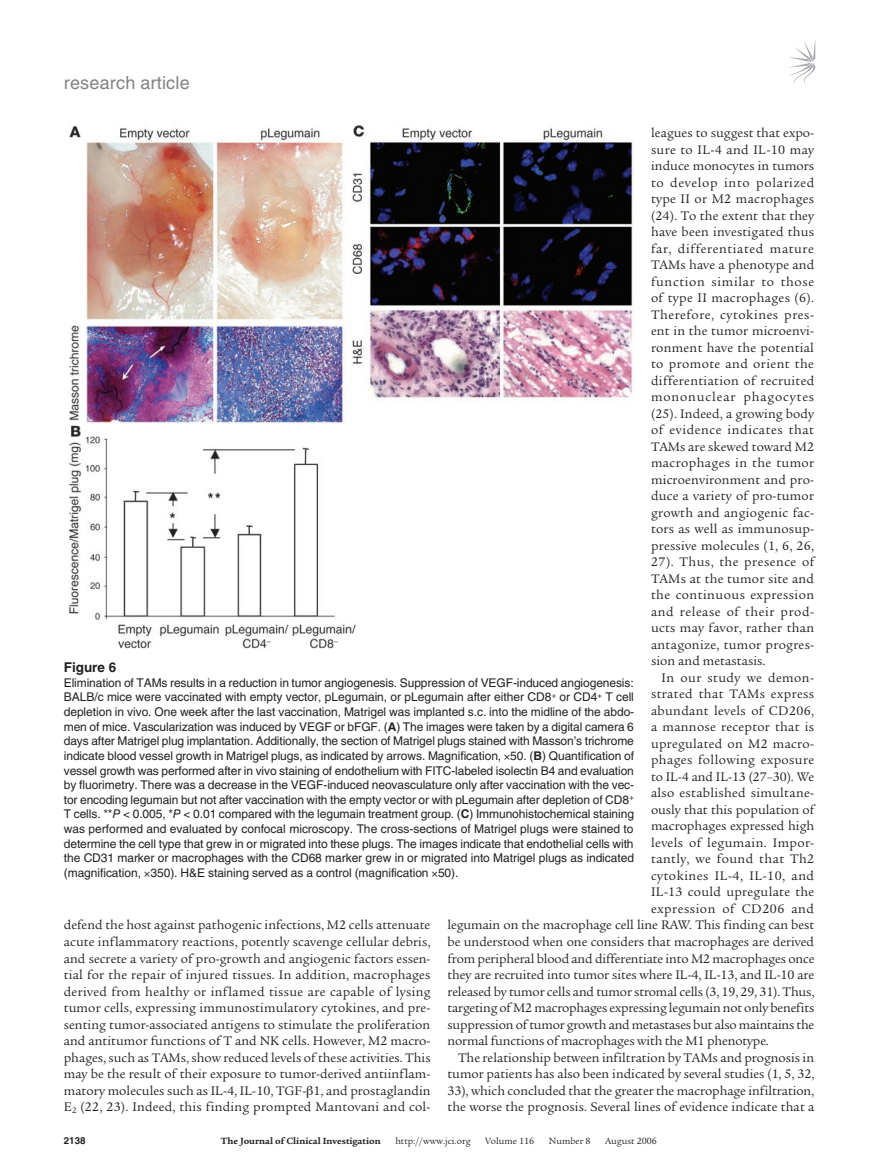
<style>
.page{position:relative;width:878px;height:1174px;background:#fff}
.page>*{position:absolute;margin:0;border:0;box-sizing:border-box;transform-origin:0 0}
.t1{font:18px "Helvetica LT Std";letter-spacing:.01em;color:#808285}
.t2{font:13.5px/16.5px "Legacy Serif Std";color:#231f20;text-align:justify}
.t3{font:13.5px "Legacy Serif Std";letter-spacing:.03em;color:#231f20}
.t4{font:13.5px "Legacy Serif Std";letter-spacing:.02em;color:#231f20}
.t5{font:13.5px "Legacy Serif Std";letter-spacing:.035em;color:#231f20}
.t6{font:13.5px "Legacy Serif Std";letter-spacing:.025em;color:#231f20}
.t7{font:13.5px "Legacy Serif Std";letter-spacing:.04em;color:#231f20}
.t8{font:700 13.5px "Helvetica LT Std";color:#231f20}
.t9{font:12px/14.7px "Helvetica LT Std";letter-spacing:-.005em;color:#231f20;text-align:justify}
.t10{font:9.75px "Legacy Serif Std";color:#231f20}
.t11{font:700 9.75px "Legacy Serif Std";color:#231f20}
.t12{font:700 9.75px "Helvetica LT Std";color:#231f20}
.s1{font-weight:700}
.s2{font-style:italic}
</style>
<div class="page">
<svg style="left:789px;top:41px;width:26px;height:44px"></svg>
<img style="left:68px;top:125px;width:566px;height:524px">
<h1 class="t1" style="left:64px;top:72px;width:127px">research article</h1>
<p class="t2" style="left:651px;top:125px;width:165px">leagues to suggest that expo&shy;sure to IL-4 and IL-10 may induce monocytes in tumors to develop into polarized type II or M2 macrophages (24). To the extent that they have been investigated thus far, differentiated mature TAMs have a phenotype and function similar to those of type II macrophages (6).<br>Therefore, cytokines pres&shy;ent in the tumor microenvi&shy;ronment have the potential to promote and orient the differentiation of recruited mononuclear phagocytes (25). Indeed, a growing body of evidence indicates that TAMs are skewed toward M2 macrophages in the tumor microenvironment and pro&shy;duce a variety of pro-tumor growth and angiogenic fac&shy;tors as well as immunosup&shy;pressive molecules (1, 6, 26, 27). Thus, the presence of TAMs at the tumor site and the continuous expression and release of their prod&shy;ucts may favor, rather than antagonize, tumor progres&shy;sion and metastasis.</p>
<p class="t3" style="left:661px;top:670px;width:154px">In our study we demon-</p>
<p class="t3" style="left:651px;top:686px;width:165px">strated that TAMs express</p>
<p class="t6" style="left:651px;top:703px;width:164px">abundant levels of CD206,</p>
<p class="t4" style="left:651px;top:719px;width:165px">a mannose receptor that is</p>
<p class="t4" style="left:651px;top:736px;width:165px">upregulated on M2 macro-</p>
<p class="t3" style="left:651px;top:752px;width:165px">phages following exposure</p>
<p class="t2" style="left:651px;top:768px;width:165px">to IL-4 and IL-13 (27–30). We</p>
<p class="t4" style="left:651px;top:785px;width:165px">also established simultane-</p>
<p class="t2" style="left:651px;top:801px;width:165px">ously that this population of</p>
<p class="t2" style="left:651px;top:818px;width:165px">macrophages expressed high</p>
<p class="t3" style="left:651px;top:835px;width:165px">levels of legumain. Impor-</p>
<p class="t3" style="left:651px;top:851px;width:165px">tantly, we found that Th2</p>
<p class="t5" style="left:651px;top:868px;width:164px">cytokines IL-4, IL-10, and</p>
<p class="t4" style="left:651px;top:884px;width:165px">IL-13 could upregulate the</p>
<p class="t7" style="left:651px;top:901px;width:164px">expression of CD206 and</p>
<p class="t2" style="left:447px;top:917px;width:368px">legumain on the macrophage cell line RAW. This finding can best</p>
<p class="t2" style="left:447px;top:933px;width:368px">be understood when one considers that macrophages are derived</p>
<p class="t2" style="left:447px;top:950px;width:368px">from peripheral blood and differentiate into M2 macrophages once</p>
<p class="t2" style="left:447px;top:966px;width:368px">they are recruited into tumor sites where IL-4, IL-13, and IL-10 are</p>
<p class="t2" style="left:447px;top:983px;width:368px">released by tumor cells and tumor stromal cells (3, 19, 29, 31). Thus,</p>
<p class="t2" style="left:447px;top:999px;width:368px">targeting of M2 macrophages expressing legumain not only benefits</p>
<p class="t2" style="left:447px;top:1016px;width:368px">suppression of tumor growth and metastases but also maintains the</p>
<p class="t2" style="left:447px;top:1032px;width:323px">normal functions of macrophages with the M1 phenotype.</p>
<p class="t2" style="left:458px;top:1049px;width:357px">The relationship between infiltration by TAMs and prognosis in</p>
<p class="t2" style="left:447px;top:1065px;width:368px">tumor patients has also been indicated by several studies (1, 5, 32,</p>
<p class="t2" style="left:447px;top:1082px;width:368px">33), which concluded that the greater the macrophage infiltration,</p>
<p class="t2" style="left:447px;top:1098px;width:368px">the worse the prognosis. Several lines of evidence indicate that a</p>
<p class="t8" style="left:64px;top:659px;width:54px">Figure 6</p>
<p class="t9" style="left:64px;top:675px;width:571px">Elimination of TAMs results in a reduction in tumor angiogenesis. Suppression of VEGF-induced angiogenesis:<br>BALB/c mice were vaccinated with empty vector, pLegumain, or pLegumain after either CD8<sup>+</sup> or CD4<sup>+</sup> T cell depletion in vivo. One week after the last vaccination, Matrigel was implanted s.c. into the midline of the abdo&shy;men of mice. Vascularization was induced by VEGF or bFGF. (<span class="s1">A</span>) The images were taken by a digital camera 6 days after Matrigel plug implantation. Additionally, the section of Matrigel plugs stained with Masson’s trichrome indicate blood vessel growth in Matrigel plugs, as indicated by arrows. Magnification, 50. (<span class="s1">B</span>) Quantification of vessel growth was performed after in vivo staining of endothelium with FITC-labeled isolectin B4 and evaluation by fluorimetry. There was a decrease in the VEGF-induced neovasculature only after vaccination with the vec&shy;tor encoding legumain but not after vaccination with the empty vector or with pLegumain after depletion of CD8<sup>+ </sup>T cells. **<span class="s2">P</span> &lt; 0.005, *<span class="s2">P</span> &lt; 0.01 compared with the legumain treatment group. (<span class="s1">C</span>) Immunohistochemical staining was performed and evaluated by confocal microscopy. The cross-sections of Matrigel plugs were stained to determine the cell type that grew in or migrated into these plugs. The images indicate that endothelial cells with the CD31 marker or macrophages with the CD68 marker grew in or migrated into Matrigel plugs as indicated (magnification, 350). H&amp;E staining served as a control (magnification 50).</p>
<p class="t2" style="left:64px;top:917px;width:368px">defend the host against pathogenic infections, M2 cells attenuate acute inflammatory reactions, potently scavenge cellular debris, and secrete a variety of pro-growth and angiogenic factors essen&shy;tial for the repair of injured tissues. In addition, macrophages derived from healthy or inflamed tissue are capable of lysing tumor cells, expressing immunostimulatory cytokines, and pre&shy;senting tumor-associated antigens to stimulate the proliferation and antitumor functions of T and NK cells. However, M2 macro&shy;phages, such as TAMs, show reduced levels of these activities. This may be the result of their exposure to tumor-derived antiinflam&shy;matory molecules such as IL-4, IL-10, TGF- 1, and prostaglandin E<sub>2</sub> (22, 23). Indeed, this finding prompted Mantovani and col-</p>
<p class="t12" style="left:64px;top:1134px;width:23px">2138</p>
<p class="t11" style="left:221px;top:1135px;width:161px">The Journal of Clinical Investigation</p>
<p class="t10" style="left:395px;top:1135px;width:77px">http://www.jci.org</p>
<p class="t10" style="left:485px;top:1135px;width:50px">Volume 116</p>
<p class="t10" style="left:549px;top:1135px;width:43px">Number 8</p>
<p class="t10" style="left:605px;top:1135px;width:53px">August 2006</p>
</div>
